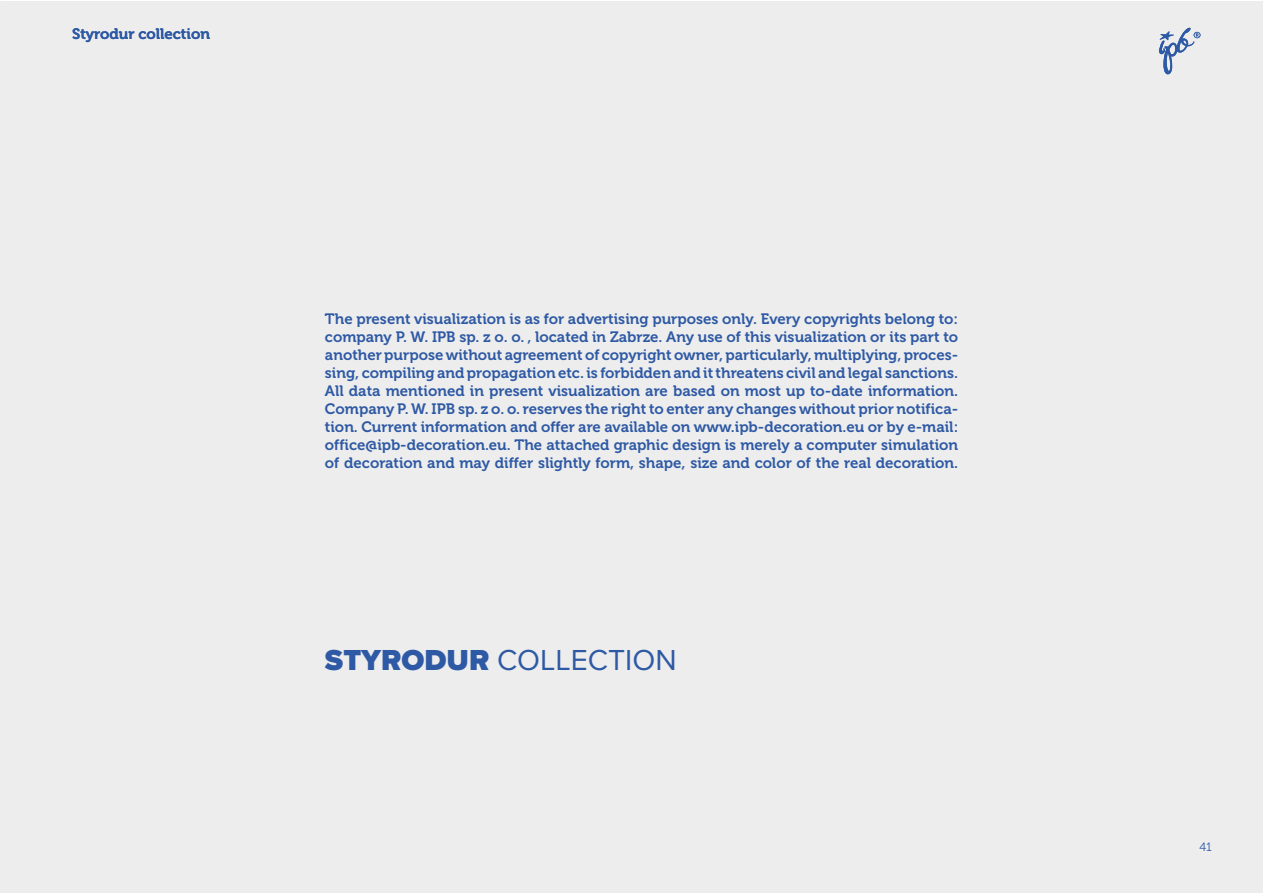
<style>
.page{position:relative;width:1263px;height:893px;background:#fff}
.page>*{position:absolute;margin:0;border:0;box-sizing:border-box;transform-origin:0 0}
.Nazwa_katalogu_kolek{font:30px "Proxima Nova";color:#2e59a4}
.opis{font:15px/18px "Museo 700";color:#2e59a4;text-align:justify}
.Nazwa_katalogu_kolek-2{font:15px "Museo 700";color:#2e59a4}
.t1{font:12px "Museo 300";color:#2e59a4}
.s1{font-weight:900}
</style>
<div class="page">
<div style="left:0;top:1px;width:1263px;height:892px;background:#ededed"></div>
<svg style="left:1159px;top:28px;width:42px;height:46px"></svg>
<p class="Nazwa_katalogu_kolek-2" style="left:72px;top:25px;width:139px">Styrodur collection</p>
<p class="opis" style="left:325px;top:310px;width:635px">The present visualization is as for advertising purposes only. Every copyrights belong to:</p>
<p class="opis" style="left:325px;top:328px;width:635px">company P. W. IPB sp. z o. o. , located in Zabrze. Any use of this visualization or its part to another purpose without agreement of copyright owner, particularly, multiplying, proces&shy;sing, compiling and propagation etc. is forbidden and it threatens civil and legal sanctions.<br>All data mentioned in present visualization are based on most up to-date information.<br>Company P. W. IPB sp. z o. o. reserves the right to enter any changes without prior notifica&shy;tion. Current information and offer are available on www.ipb-decoration.eu or by e-mail: office@ipb-decoration.eu. The attached graphic design is merely a computer simulation of decoration and may differ slightly form, shape, size and color of the real decoration.</p>
<p class="Nazwa_katalogu_kolek" style="left:325px;top:637px;width:353px"><span class="s1">STYRODUR</span> COLLECTION</p>
<p class="t1" style="left:1199px;top:840px;width:14px">41</p>
</div>
